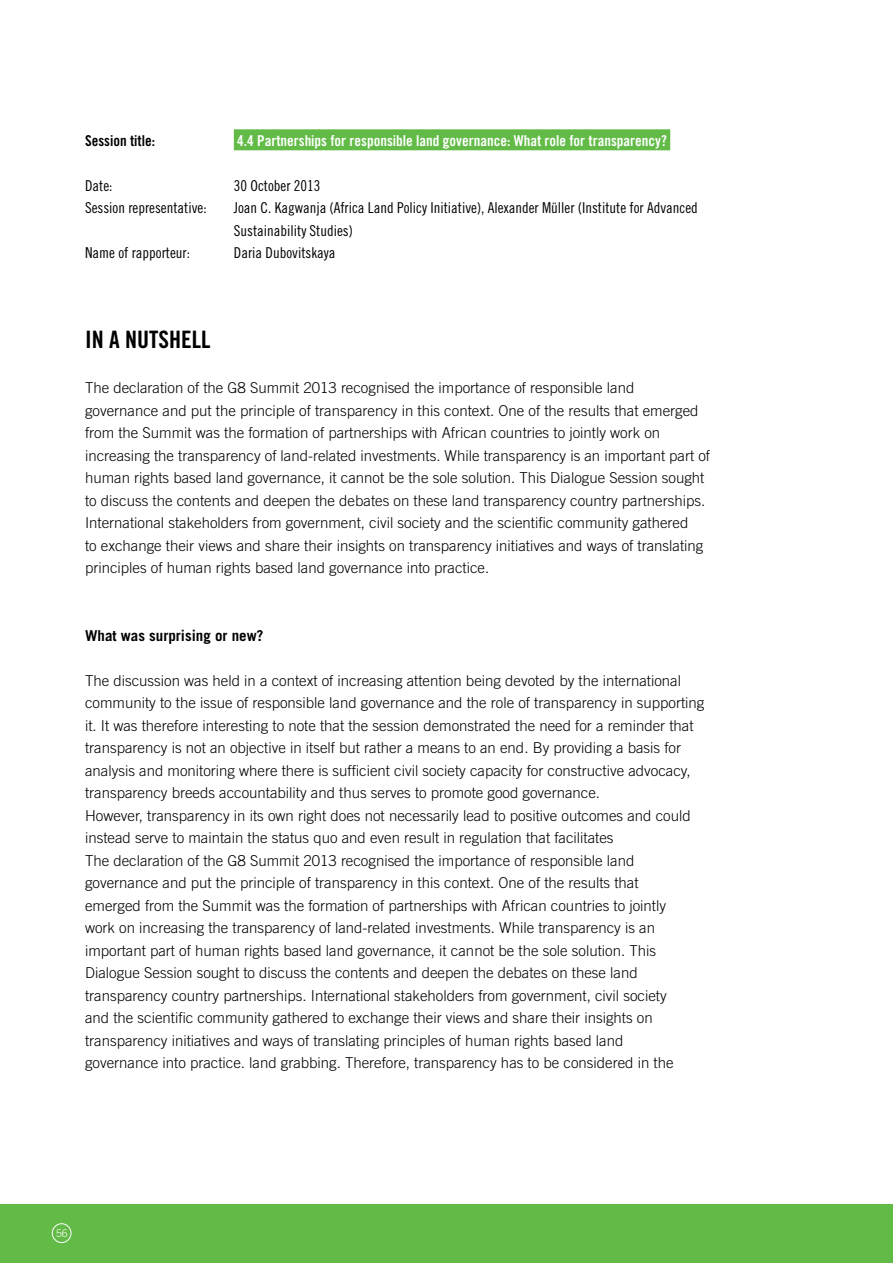
<style>
.page{position:relative;width:893px;height:1263px;background:#fff}
.page>*{position:absolute;margin:0;border:0;box-sizing:border-box;transform-origin:0 0}
.t1{font:24px "Trade Gothic LT Std Bd Cn 20";color:#000}
.t2{font:300 15px/22.5px "Trade Gothic LT Std";color:#000}
.t3{font:15px/22.5px "Trade Gothic LT Std Cn 18";color:#000}
.t4{font:15px "Trade Gothic LT Std Bd Cn 20";color:#fff}
.t5{font:700 15px "Trade Gothic LT Std";color:#000}
.t6{font:15px "Trade Gothic LT Std Bd Cn 20";color:#000}
.t7{font:300 10.5px "Trade Gothic LT Std";color:#fff}
</style>
<div class="page">
<div style="left:0;top:1204px;width:893px;height:59px;background:#62bb46"></div>
<div style="left:52px;top:1223px;width:19px;height:20px;border:1px solid #fff;border-radius:50%"></div>
<div style="left:234px;top:129px;width:436px;height:21px;background:#62bb46"></div>
<p class="t6" style="left:85px;top:131px;width:71px">Session title:</p>
<p class="t4" style="left:237px;top:131px;width:431px">4.4 Partnerships for responsible land governance: What role for transparency?</p>
<p class="t3" style="left:85px;top:174px;width:29px">Date:</p>
<p class="t3" style="left:234px;top:174px;width:88px">30 October 2013</p>
<p class="t3" style="left:85px;top:197px;width:123px">Session representative:</p>
<p class="t3" style="left:234px;top:197px;width:465px">Joan C. Kagwanja (Africa Land Policy Initiative), Alexander Müller (Institute for Advanced<br>Sustainability Studies)</p>
<p class="t3" style="left:85px;top:242px;width:106px">Name of rapporteur:</p>
<p class="t3" style="left:234px;top:242px;width:103px">Daria Dubovitskaya</p>
<h1 class="t1" style="left:85px;top:325px;width:127px">IN A NUTSHELL</h1>
<p class="t2" style="left:85px;top:377px;width:626px">The declaration of the G8 Summit 2013 recognised the importance of responsible land governance and put the principle of transparency in this context. One of the results that emerged from the Summit was the formation of partnerships with African countries to jointly work on increasing the transparency of land-related investments. While transparency is an important part of human rights based land governance, it cannot be the sole solution. This Dialogue Session sought to discuss the contents and deepen the debates on these land transparency country partnerships.<br>International stakeholders from government, civil society and the scientific community gathered<br>to exchange their views and share their insights on transparency initiatives and ways of translating principles of human rights based land governance into practice.</p>
<p class="t5" style="left:85px;top:626px;width:180px">What was surprising or new?</p>
<p class="t2" style="left:85px;top:669px;width:621px">The discussion was held in a context of increasing attention being devoted by the international community to the issue of responsible land governance and the role of transparency in supporting it. It was therefore interesting to note that the session demonstrated the need for a reminder that transparency is not an objective in itself but rather a means to an end. By providing a basis for analysis and monitoring where there is sufficient civil society capacity for constructive advocacy, transparency breeds accountability and thus serves to promote good governance.<br>However, transparency in its own right does not necessarily lead to positive outcomes and could instead serve to maintain the status quo and even result in regulation that facilitates<br>The declaration of the G8 Summit 2013 recognised the importance of responsible land governance and put the principle of transparency in this context. One of the results that<br>emerged from the Summit was the formation of partnerships with African countries to jointly<br>work on increasing the transparency of land-related investments. While transparency is an important part of human rights based land governance, it cannot be the sole solution. This Dialogue Session sought to discuss the contents and deepen the debates on these land transparency country partnerships. International stakeholders from government, civil society<br>and the scientific community gathered to exchange their views and share their insights on transparency initiatives and ways of translating principles of human rights based land<br>governance into practice. land grabbing. Therefore, transparency has to be considered in the</p>
<p class="t7" style="left:56px;top:1227px;width:13px">56</p>
</div>
